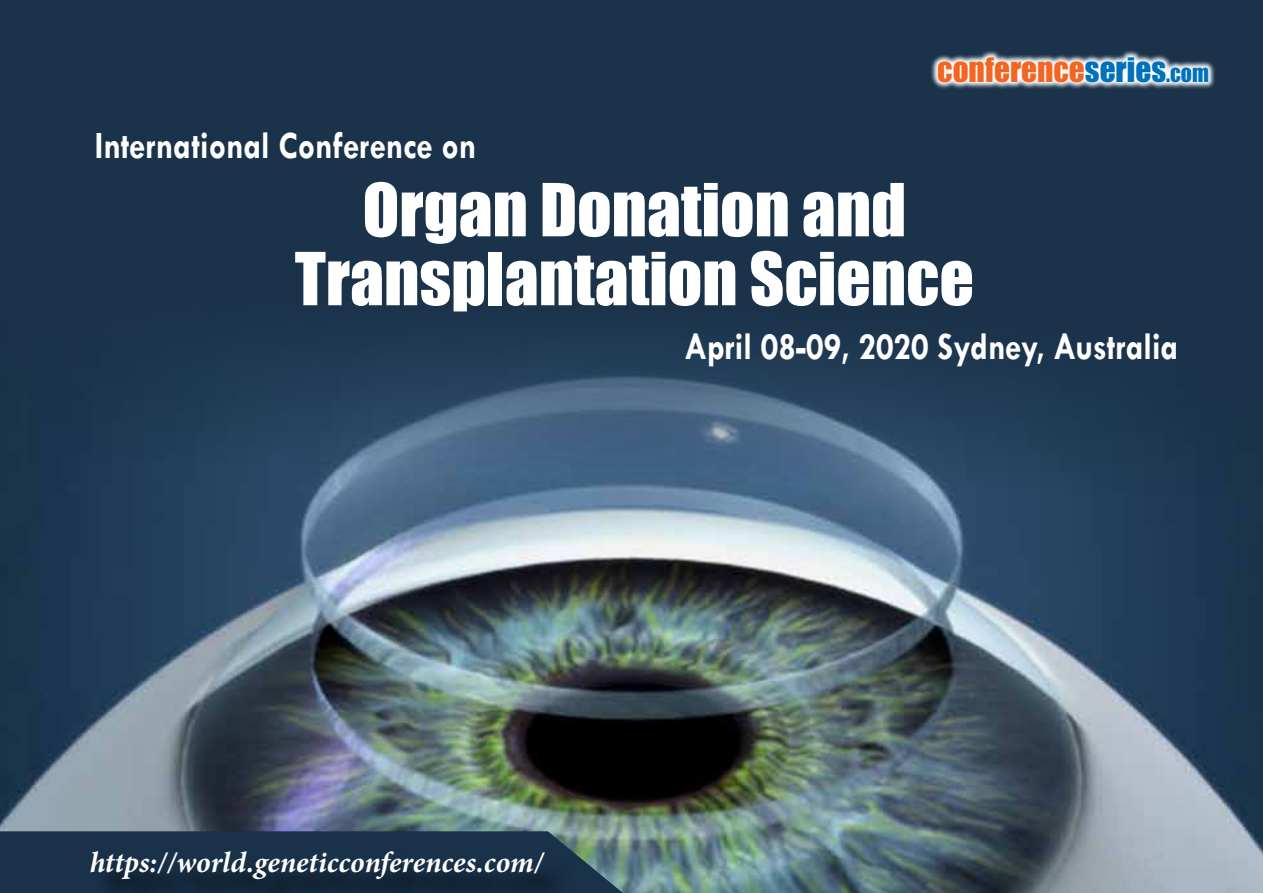
<style>
.page{position:relative;width:1263px;height:893px;background:#1a324a}
.page>*{position:absolute;margin:0;border:0;box-sizing:border-box;transform-origin:0 0}
.t1{font:67.5px/68.8px "Impact";color:#fff;text-align:center}
.t2{font:700 39px "Tw Cen";color:#fff;scale:.85 1}
.t3{font:31.2px "Impact";color:#f26522}
.t4{font:italic 700 29.55px "Minion Pro";color:#fff}
.s1{color:#0072bc}
.s2{font-size:21.9px;color:#0072bc}
</style>
<div class="page">
<img style="left:0;top:347px;width:1263px;height:546px">
<svg style="left:931px;top:50px;width:284px;height:39px"></svg>
<svg style="left:0;top:831px;width:623px;height:62px"></svg>
<div style="left:95px;top:855px;width:479px;height:38px;background:#152b40"></div>
<p class="t2" style="left:95px;top:123px;width:450px">International Conference on</p>
<p class="t3" style="left:937px;top:46px;width:273px">conference<span class="s1">series</span><span class="s2">.com</span></p>
<h1 class="t1" style="left:295px;top:174px;width:681px">Organ Donation and<br>Transplantation Science</h1>
<p class="t2" style="left:684px;top:323px;width:582px">April 08-09, 2020 Sydney, Australia</p>
<p class="t4" style="left:90px;top:842px;width:455px">https://world.geneticconferences.com/</p>
</div>
